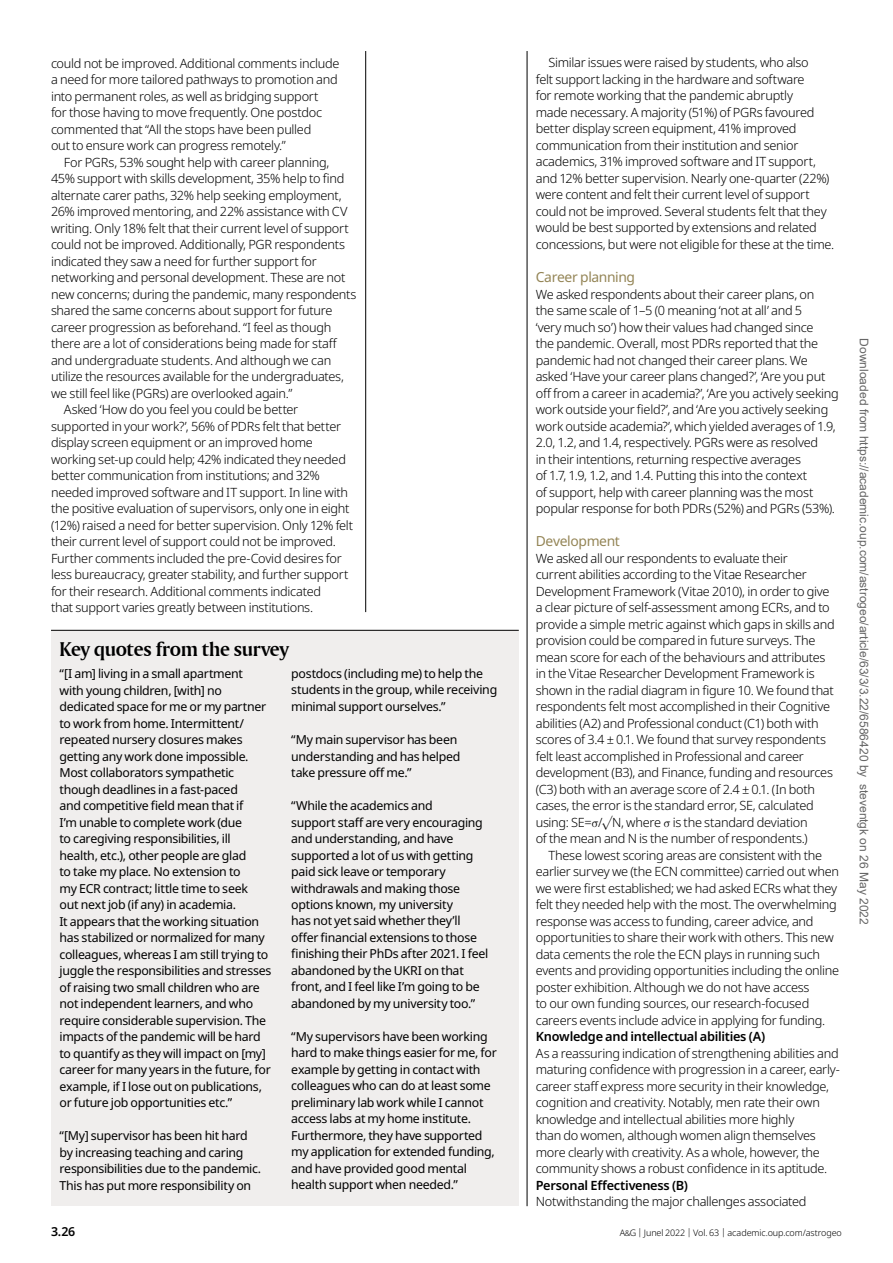
<style>
.page{position:relative;width:893px;height:1263px;background:#fff}
.page>*{position:absolute;margin:0;border:0;box-sizing:border-box;transform-origin:0 0}
.t1{font:21px "Amerigo BT Bold A";letter-spacing:-.015em;color:#000}
.t2{font:13.8px "Noto Sans";letter-spacing:-.025em;color:#948556}
.t3{font:300 12.75px/16.5px "Noto Sans";letter-spacing:-.02em;color:#000}
.t4{font:600 12.75px "Noto Sans";letter-spacing:-.02em;color:#000}
.t5{font:12.3px/16.5px "Noto Sans";letter-spacing:-.025em;color:#000}
.t6{font:600 12.3px "Noto Sans";color:#000}
.t7{font:12px "Arial";color:#666}
.t8{font:300 9px "Noto Sans";letter-spacing:-.01em;color:#000}
.s1{font-family:"Uni Math";font-weight:400}
.s2{font-size:7.8px}
</style>
<div class="page">
<hr style="left:365px;top:51px;width:1px;height:561px;background:#000">
<hr style="left:527px;top:51px;width:1px;height:1155px;background:#000">
<div style="left:51px;top:630px;width:468px;height:576px;background:#f0eeed"></div>
<hr style="left:51px;top:630px;width:468px;height:1px;background:#000">
<p class="t3" style="left:51px;top:55px;width:290px">could not be improved. Additional comments include a need for more tailored pathways to promotion and into permanent roles, as well as bridging support<br>for those having to move frequently. One postdoc commented that “All the stops have been pulled<br>out to ensure work can progress remotely.”</p>
<p class="t3" style="left:64px;top:154px;width:267px">For PGRs, 53% sought help with career planning,</p>
<p class="t3" style="left:51px;top:170px;width:295px">45% support with skills development, 35% help to find</p>
<p class="t3" style="left:51px;top:187px;width:292px">alternate carer paths, 32% help seeking employment,</p>
<p class="t3" style="left:51px;top:203px;width:298px">26% improved mentoring, and 22% assistance with CV</p>
<p class="t3" style="left:51px;top:220px;width:299px">writing. Only 18% felt that their current level of support</p>
<p class="t3" style="left:51px;top:236px;width:296px">could not be improved. Additionally, PGR respondents</p>
<p class="t3" style="left:51px;top:253px;width:267px">indicated they saw a need for further support for</p>
<p class="t3" style="left:51px;top:269px;width:296px">networking and personal development. These are not</p>
<p class="t3" style="left:51px;top:286px;width:307px">new concerns; during the pandemic, many respondents</p>
<p class="t3" style="left:51px;top:302px;width:283px">shared the same concerns about support for future</p>
<p class="t3" style="left:51px;top:319px;width:282px">career progression as beforehand. “I feel as though</p>
<p class="t3" style="left:51px;top:335px;width:288px">there are a lot of considerations being made for staff</p>
<p class="t3" style="left:51px;top:352px;width:282px">and undergraduate students. And although we can</p>
<p class="t3" style="left:51px;top:368px;width:294px">utilize the resources available for the undergraduates,</p>
<p class="t3" style="left:51px;top:385px;width:243px">we still feel like (PGRs) are overlooked again.”</p>
<p class="t3" style="left:64px;top:401px;width:236px">Asked ‘How do you feel you could be better</p>
<p class="t3" style="left:51px;top:418px;width:292px">supported in your work?’, 56% of PDRs felt that better</p>
<p class="t3" style="left:51px;top:434px;width:263px">display screen equipment or an improved home</p>
<p class="t3" style="left:51px;top:451px;width:296px">working set-up could help; 42% indicated they needed</p>
<p class="t3" style="left:51px;top:467px;width:270px">better communication from institutions; and 32%</p>
<p class="t3" style="left:51px;top:484px;width:299px">needed improved software and IT support. In line with</p>
<p class="t3" style="left:51px;top:500px;width:300px">the positive evaluation of supervisors, only one in eight</p>
<p class="t3" style="left:51px;top:517px;width:304px">(12%) raised a need for better supervision. Only 12% felt</p>
<p class="t3" style="left:51px;top:533px;width:286px">their current level of support could not be improved.</p>
<p class="t3" style="left:51px;top:550px;width:292px">Further comments included the pre-Covid desires for</p>
<p class="t3" style="left:51px;top:566px;width:299px">less bureaucracy, greater stability, and further support</p>
<p class="t3" style="left:51px;top:583px;width:272px">for their research. Additional comments indicated</p>
<p class="t3" style="left:51px;top:599px;width:264px">that support varies greatly between institutions.</p>
<h1 class="t1" style="left:60px;top:636px;width:231px">Key quotes from the survey</h1>
<p class="t5" style="left:60px;top:666px;width:213px">“[I am] living in a small apartment<br>with young children, [with] no dedicated space for me or my partner to work from home. Intermittent/ repeated nursery closures makes getting any work done impossible.<br>Most collaborators sympathetic though deadlines in a fast-paced<br>and competitive field mean that if<br>I’m unable to complete work (due<br>to caregiving responsibilities, ill health, etc.), other people are glad<br>to take my place. No extension to<br>my ECR contract; little time to seek<br>out next job (if any) in academia.<br>It appears that the working situation has stabilized or normalized for many colleagues, whereas I am still trying to juggle the responsibilities and stresses of raising two small children who are not independent learners, and who require considerable supervision. The impacts of the pandemic will be hard to quantify as they will impact on [my] career for many years in the future, for example, if I lose out on publications, or future job opportunities etc.”</p>
<p class="t5" style="left:60px;top:1128px;width:203px">“[My] supervisor has been hit hard by increasing teaching and caring responsibilities due to the pandemic.<br>This has put more responsibility on</p>
<p class="t5" style="left:291px;top:665px;width:207px">postdocs (including me) to help the students in the group, while receiving minimal support ourselves.”</p>
<p class="t5" style="left:291px;top:731px;width:171px">“My main supervisor has been understanding and has helped take pressure off me.”</p>
<p class="t5" style="left:291px;top:797px;width:199px">“While the academics and<br>support staff are very encouraging and understanding, and have supported a lot of us with getting paid sick leave or temporary withdrawals and making those options known, my university<br>has not yet said whether they’ll offer financial extensions to those finishing their PhDs after 2021. I feel abandoned by the UKRI on that front, and I feel like I’m going to be abandoned by my university too.”</p>
<p class="t5" style="left:291px;top:1028px;width:207px">“My supervisors have been working hard to make things easier for me, for example by getting in contact with colleagues who can do at least some preliminary lab work while I cannot access labs at my home institute.<br>Furthermore, they have supported my application for extended funding, and have provided good mental health support when needed.”</p>
<p class="t3" style="left:536px;top:55px;width:300px;text-indent:13px">Similar issues were raised by students, who also<br>felt support lacking in the hardware and software<br>for remote working that the pandemic abruptly<br>made necessary. A majority (51%) of PGRs favoured better display screen equipment, 41% improved communication from their institution and senior academics, 31% improved software and IT support, and 12% better supervision. Nearly one-quarter (22%) were content and felt their current level of support could not be improved. Several students felt that they would be best supported by extensions and related concessions, but were not eligible for these at the time.</p>
<p class="t2" style="left:536px;top:267px;width:101px">Career planning</p>
<p class="t3" style="left:536px;top:286px;width:305px">We asked respondents about their career plans, on<br>the same scale of 1–5 (0 meaning ‘not at all’ and 5<br>‘very much so’) how their values had changed since<br>the pandemic. Overall, most PDRs reported that the pandemic had not changed their career plans. We asked ‘Have your career plans changed?’, ‘Are you put off from a career in academia?’, ‘Are you actively seeking work outside your field?’, and ‘Are you actively seeking work outside academia?’, which yielded averages of 1.9, 2.0, 1.2, and 1.4, respectively. PGRs were as resolved<br>in their intentions, returning respective averages<br>of 1.7, 1.9, 1.2, and 1.4. Putting this into the context<br>of support, help with career planning was the most popular response for both PDRs (52%) and PGRs (53%).</p>
<p class="t2" style="left:536px;top:531px;width:86px">Development</p>
<p class="t3" style="left:536px;top:550px;width:301px">We asked all our respondents to evaluate their<br>current abilities according to the Vitae Researcher Development Framework (Vitae 2010), in order to give a clear picture of self-assessment among ECRs, and to provide a simple metric against which gaps in skills and provision could be compared in future surveys. The mean score for each of the behaviours and attributes in the Vitae Researcher Development Framework is shown in the radial diagram in figure 10. We found that respondents felt most accomplished in their Cognitive abilities (A2) and Professional conduct (C1) both with scores of 3.4 ± 0.1. We found that survey respondents felt least accomplished in Professional and career development (B3), and Finance, funding and resources (C3) both with an average score of 2.4 ± 0.1. (In both cases, the error is the standard error, SE, calculated using: SE=<span class="s1">σ</span>/<span class="s1">√</span>N, where <span class="s1">σ</span> is the standard deviation<br>of the mean and N is the number of respondents.)</p>
<p class="t3" style="left:536px;top:847px;width:305px;text-indent:13px">These lowest scoring areas are consistent with the earlier survey we (the ECN committee) carried out when we were first established; we had asked ECRs what they felt they needed help with the most. The overwhelming response was access to funding, career advice, and opportunities to share their work with others. This new data cements the role the ECN plays in running such events and providing opportunities including the online poster exhibition. Although we do not have access<br>to our own funding sources, our research-focused careers events include advice in applying for funding.</p>
<p class="t4" style="left:536px;top:1027px;width:231px">Knowledge and intellectual abilities (A)</p>
<p class="t3" style="left:536px;top:1045px;width:306px">As a reassuring indication of strengthening abilities and maturing confidence with progression in a career, early&shy;career staff express more security in their knowledge, cognition and creativity. Notably, men rate their own knowledge and intellectual abilities more highly<br>than do women, although women align themselves more clearly with creativity. As a whole, however, the community shows a robust confidence in its aptitude.</p>
<p class="t4" style="left:536px;top:1176px;width:154px">Personal Effectiveness (B)</p>
<p class="t3" style="left:536px;top:1193px;width:272px">Notwithstanding the major challenges associated</p>
<p class="t6" style="left:51px;top:1223px;width:26px">3.26</p>
<p class="t8" style="left:620px;top:1226px;width:224px">A<span class="s2">&amp;</span>G | Junel 2022 | Vol. 63 | academic.oup.com/astrogeo</p>
<p class="t7" style="left:868px;top:338px;width:587px;rotate:90deg">Downloaded from https://academic.oup.com/astrogeo/article/63/3/3.22/6586420 by steventgk on 26 May 2022</p>
</div>
